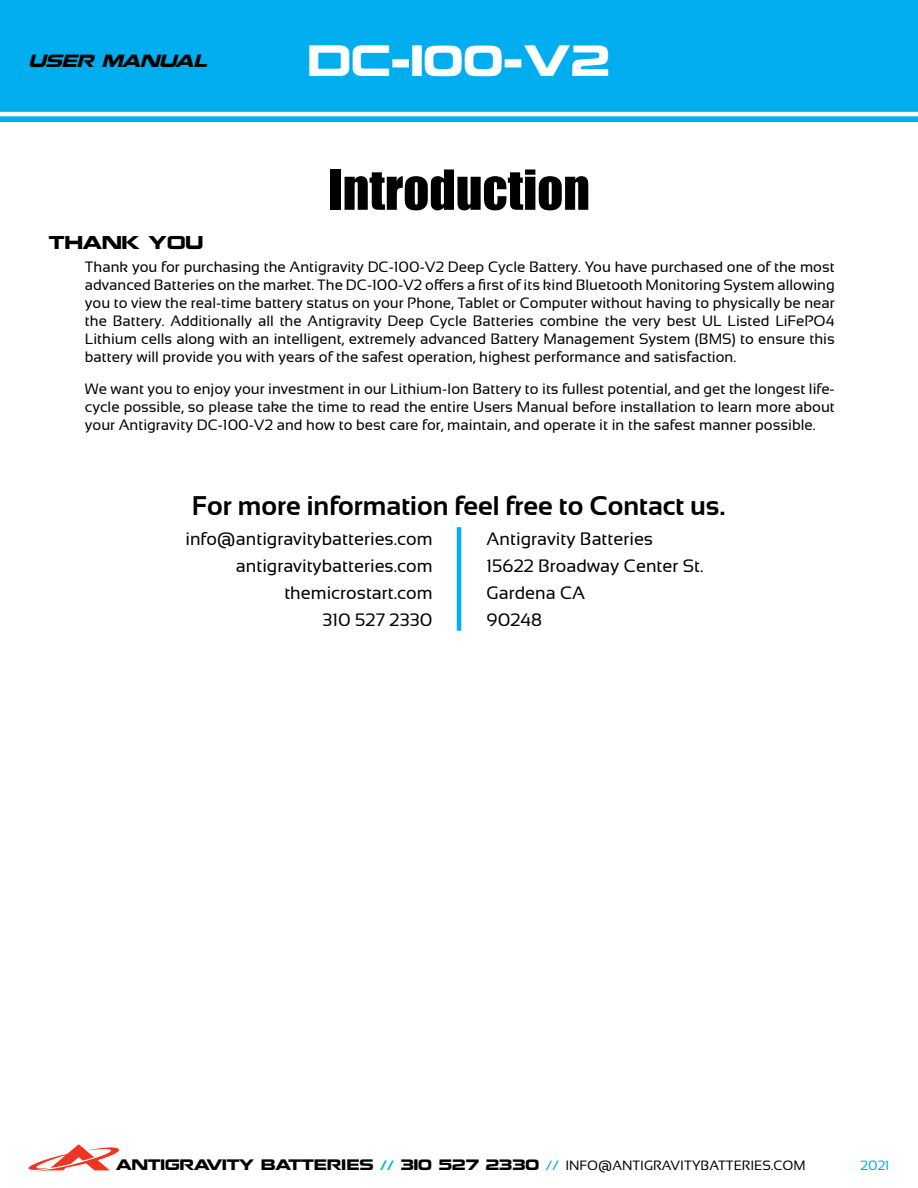
<style>
.page{position:relative;width:918px;height:1188px;background:#fff}
.page>*{position:absolute;margin:0;border:0;box-sizing:border-box;transform-origin:0 0}
.t1{font:51px "Impact";color:#000}
.t2{font:39px "Nokia Kokia";color:#fff}
.t3{font:700 27px "Sansation";color:#000}
.t4{font:18px/27px "Sansation";color:#000}
.t5{font:16.5px "Nokia Kokia";color:#000}
.t6{font:italic 15.75px "Nokia Kokia";color:#000}
.t7{font:15px/18px "Sansation";color:#000;text-align:justify}
.t8{font:13.5px "Nokia Kokia";letter-spacing:-.01em;color:#000}
.t9{font:13.5px "Sansation";color:#00aeef}
.s1{font-family:"Sansation";font-weight:700;color:#00aeef}
.s2{font-family:"Sansation";color:#00aeef}
.s3{font-family:"Sansation"}
</style>
<div class="page">
<div style="left:0;top:0;width:918px;height:122px;background:#00aeef"></div>
<hr style="left:0;top:112px;width:918px;height:4px;background:#fff">
<svg style="left:28px;top:1144px;width:91px;height:27px"></svg>
<hr style="left:457px;top:527px;width:4px;height:104px;background:#00aeef">
<p class="t6" style="left:28px;top:51px;width:185px">USER MANUAL</p>
<h2 class="t2" style="left:308px;top:37px;width:304px">DC-100-V2</h2>
<h1 class="t1" style="left:328px;top:150px;width:263px">Introduction</h1>
<p class="t5" style="left:48px;top:232px;width:157px">THANK YOU</p>
<p class="t7" style="left:85px;top:258px;width:751px">Thank you for purchasing the Antigravity DC-100-V2 Deep Cycle Battery. You have purchased one of the most advanced Batteries on the market. The DC-100-V2 offers a first of its kind Bluetooth Monitoring System allowing you to view the real-time battery status on your Phone, Tablet or Computer without having to physically be near the Battery. Additionally all the Antigravity Deep Cycle Batteries combine the very best UL Listed LiFePO4<br>Lithium cells along with an intelligent, extremely advanced Battery Management System (BMS) to ensure this battery will provide you with years of the safest operation, highest performance and satisfaction.</p>
<p class="t7" style="left:85px;top:379px;width:751px">We want you to enjoy your investment in our Lithium-Ion Battery to its fullest potential, and get the longest life&shy;cycle possible, so please take the time to read the entire Users Manual before installation to learn more about your Antigravity DC-100-V2 and how to best care for, maintain, and operate it in the safest manner possible.</p>
<h3 class="t3" style="left:192px;top:490px;width:535px">For more information feel free to Contact us.</h3>
<p class="t4" style="left:487px;top:525px;width:218px">Antigravity Batteries<br>15622 Broadway Center St.<br>Gardena CA<br>90248</p>
<p class="t4" style="left:185px;top:525px;width:249px;text-align:right">info@antigravitybatteries.com antigravitybatteries.com themicrostart.com<br>310 527 2330</p>
<p class="t8" style="left:116px;top:1156px;width:691px">ANTIGRAVITY BATTERIES <span class="s1">//</span> 310 527 2330 <span class="s2">//</span> <span class="s3">INFO@ANTIGRAVITYBATTERIES.COM</span></p>
<p class="t9" style="left:861px;top:1158px;width:30px">2021</p>
</div>
